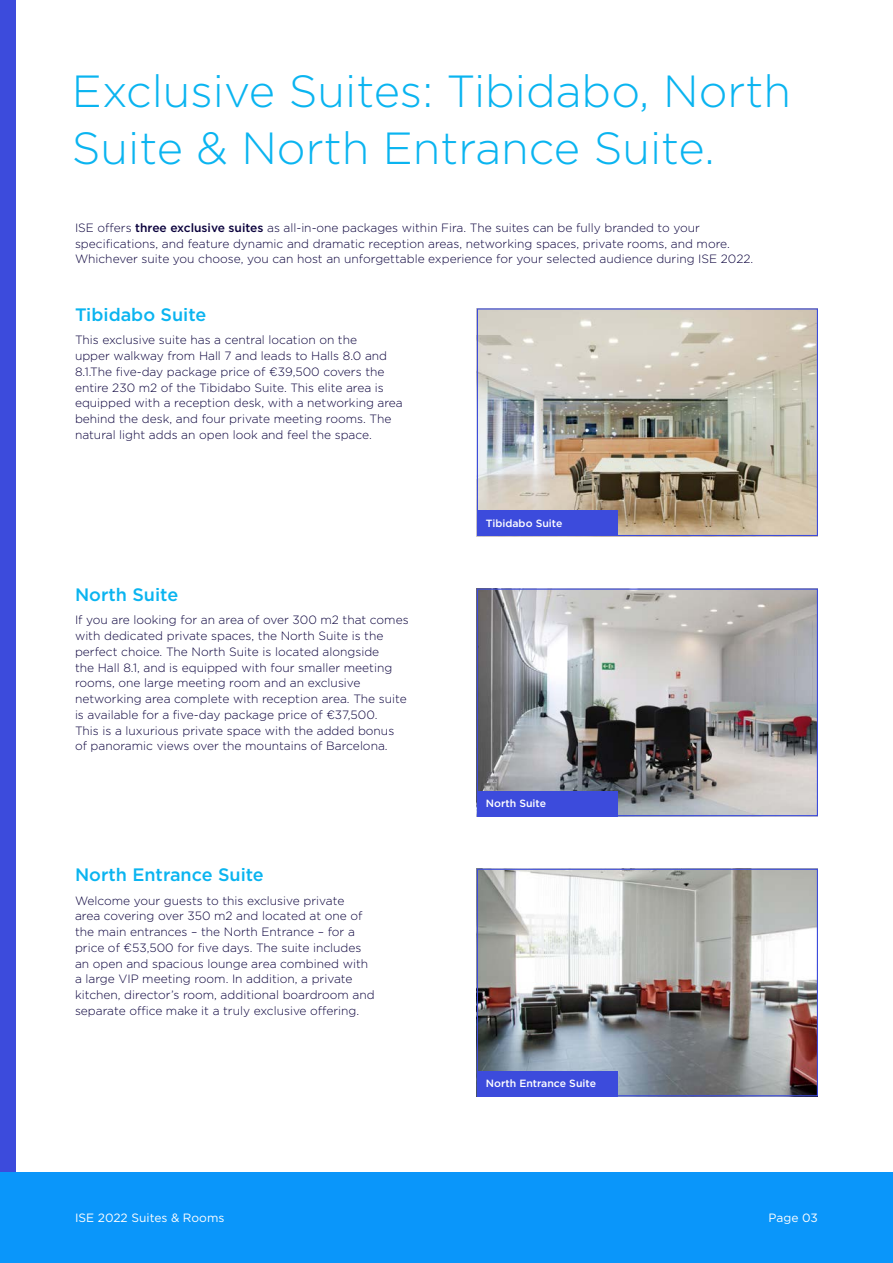
<style>
.page{position:relative;width:893px;height:1263px;background:#fff}
.page>*{position:absolute;margin:0;border:0;box-sizing:border-box;transform-origin:0 0}
.t1{font:300 45px/57px "Gotham";color:#0ab4f0}
.t2{font:500 18px "Gotham";color:#0ab4f0}
.t3{font:300 12px/15.8px "Gotham";color:#0a003c}
.t4{font:12px "Gotham";color:#fff}
.t5{font:500 10.5px "Gotham";color:#fff}
.s1{font-weight:500}
</style>
<div class="page">
<img style="left:479px;top:310px;width:337px;height:224px">
<div style="left:477px;top:308px;width:341px;height:228px;border:1px solid #3c4bdc"></div>
<div style="left:477px;top:511px;width:141px;height:25px;background:#3c4bdc"></div>
<img style="left:479px;top:591px;width:337px;height:223px">
<div style="left:477px;top:589px;width:341px;height:227px;border:1px solid #3c4bdc"></div>
<div style="left:477px;top:791px;width:141px;height:25px;background:#3c4bdc"></div>
<img style="left:479px;top:871px;width:337px;height:223px">
<div style="left:477px;top:869px;width:341px;height:227px;border:1px solid #3c4bdc"></div>
<div style="left:477px;top:1071px;width:141px;height:25px;background:#3c4bdc"></div>
<div style="left:0;top:0;width:15px;height:1173px;background:#3c4bdc"></div>
<div style="left:0;top:1173px;width:893px;height:90px;background:#0a96fa"></div>
<h1 class="t1" style="left:72px;top:61px;width:721px">Exclusive Suites: Tibidabo, North<br>Suite &amp; North Entrance Suite.</h1>
<p class="t3" style="left:75px;top:219px;width:680px">ISE offers <span class="s1">three exclusive suites</span> as all-in-one packages within Fira. The suites can be fully branded to your specifications, and feature dynamic and dramatic reception areas, networking spaces, private rooms, and more.<br>Whichever suite you choose, you can host an unforgettable experience for your selected audience during ISE 2022.</p>
<h2 class="t2" style="left:75px;top:303px;width:133px">Tibidabo Suite</h2>
<p class="t3" style="left:75px;top:332px;width:329px">This exclusive suite has a central location on the<br>upper walkway from Hall 7 and leads to Halls 8.0 and 8.1.The five-day package price of €39,500 covers the entire 230 m2 of the Tibidabo Suite. This elite area is equipped with a reception desk, with a networking area behind the desk, and four private meeting rooms. The natural light adds an open look and feel the space.</p>
<h2 class="t2" style="left:75px;top:583px;width:105px">North Suite</h2>
<p class="t3" style="left:75px;top:612px;width:335px">If you are looking for an area of over 300 m2 that comes with dedicated private spaces, the North Suite is the perfect choice. The North Suite is located alongside<br>the Hall 8.1, and is equipped with four smaller meeting rooms, one large meeting room and an exclusive networking area complete with reception area. The suite is available for a five-day package price of €37,500.<br>This is a luxurious private space with the added bonus of panoramic views over the mountains of Barcelona.</p>
<h2 class="t2" style="left:75px;top:863px;width:190px">North Entrance Suite</h2>
<p class="t3" style="left:75px;top:892px;width:301px">Welcome your guests to this exclusive private<br>area covering over 350 m2 and located at one of the main entrances – the North Entrance – for a price of €53,500 for five days. The suite includes an open and spacious lounge area combined with a large VIP meeting room. In addition, a private kitchen, director’s room, additional boardroom and separate office make it a truly exclusive offering.</p>
<p class="t5" style="left:486px;top:516px;width:78px">Tibidabo Suite</p>
<p class="t5" style="left:486px;top:797px;width:62px">North Suite</p>
<p class="t5" style="left:486px;top:1077px;width:112px">North Entrance Suite</p>
<p class="t4" style="left:75px;top:1210px;width:151px">ISE 2022 Suites &amp; Rooms</p>
<p class="t4" style="left:769px;top:1210px;width:51px">Page 03</p>
</div>
